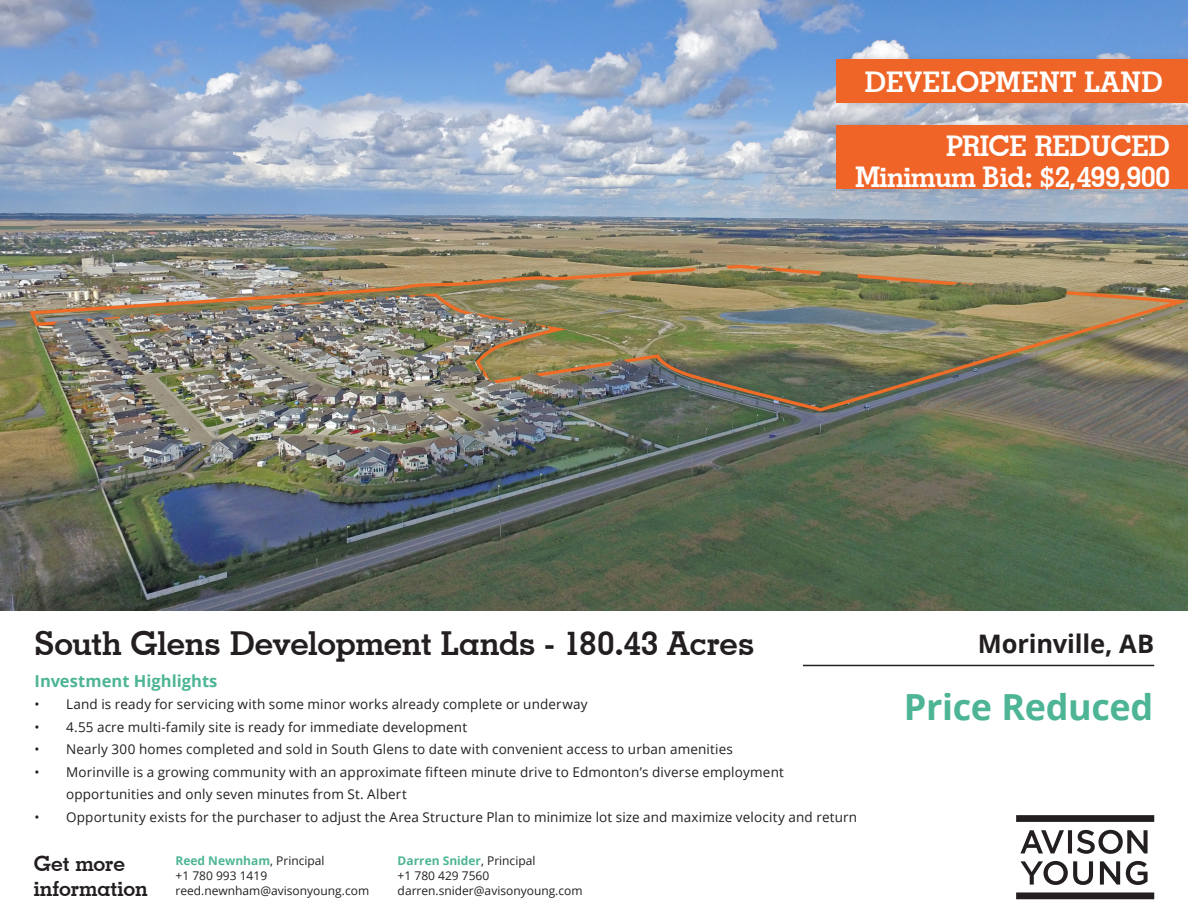
<style>
.page{position:relative;width:1188px;height:918px;background:#fff}
.page>*{position:absolute;margin:0;border:0;box-sizing:border-box;transform-origin:0 0}
.t1{font:700 36px "Open Sans";letter-spacing:-.01em;color:#4db595}
.t2{font:700 33px "Geometric Slab 703 BT";letter-spacing:-.01em;color:#231f20}
.t3{font:700 28.5px/30.9px "Geometric Slab 703 BT";letter-spacing:-.025em;color:#fff;text-align:right}
.t4{font:700 28.5px "Geometric Slab 703 BT";letter-spacing:.005em;color:#fff}
.t5{font:700 25.5px "Open Sans";letter-spacing:-.005em;color:#231f20}
.t6{font:700 21px/25.2px "Geometric Slab 703 BT";letter-spacing:-.01em;color:#231f20}
.t7{font:700 16.5px "Open Sans";color:#4db595}
.t8{font:13.5px/22.5px "Open Sans";letter-spacing:.01em;color:#231f20}
.t9{font:12px/15px "Open Sans";color:#231f20}
.t10{font:700 12px "Open Sans";color:#4db595}
.s1{font-weight:400;color:#231f20}
</style>
<div class="page">
<svg style="left:1016px;top:815px;width:138px;height:7px"></svg>
<svg style="left:1016px;top:892px;width:138px;height:7px"></svg>
<svg style="left:1020px;top:830px;width:128px;height:24px"></svg>
<svg style="left:1020px;top:861px;width:73px;height:24px"></svg>
<svg style="left:1100px;top:861px;width:20px;height:24px"></svg>
<svg style="left:1126px;top:861px;width:22px;height:24px"></svg>
<img style="left:1px;top:0;width:1187px;height:610px">
<hr style="left:803px;top:665px;width:351px;height:1px;background:#231f20">
<div style="left:836px;top:52px;width:352px;height:58px;background:#231f20;opacity:.15"></div>
<div style="left:837px;top:59px;width:351px;height:44px;background:#ef6528"></div>
<div style="left:836px;top:117px;width:352px;height:80px;background:#231f20;opacity:.15"></div>
<div style="left:837px;top:125px;width:351px;height:64px;background:#f06427"></div>
<p class="t4" style="left:865px;top:65px;width:299px">DEVELOPMENT LAND</p>
<p class="t3" style="left:855px;top:130px;width:317px">PRICE REDUCED<br>Minimum Bid: $2,499,900</p>
<p class="t2" style="left:34px;top:623px;width:722px">South Glens Development Lands - 180.43 Acres</p>
<p class="t7" style="left:35px;top:669px;width:184px">Investment Highlights</p>
<p class="t8" style="left:35px;top:693px;width:555px">• Land is ready for servicing with some minor works already complete or underway</p>
<p class="t8" style="left:35px;top:715px;width:434px">• 4.55 acre multi-family site is ready for immediate development</p>
<p class="t8" style="left:35px;top:738px;width:700px">• Nearly 300 homes completed and sold in South Glens to date with convenient access to urban amenities</p>
<p class="t8" style="left:66px;top:760px;width:719px;text-indent:-31px">• Morinville is a growing community with an approximate fifteen minute drive to Edmonton’s diverse employment opportunities and only seven minutes from St. Albert</p>
<p class="t8" style="left:35px;top:805px;width:824px">• Opportunity exists for the purchaser to adjust the Area Structure Plan to minimize lot size and maximize velocity and return</p>
<p class="t6" style="left:34px;top:851px;width:115px">Get more information</p>
<p class="t10" style="left:176px;top:852px;width:151px">Reed Newnham<span class="s1">, Principal</span></p>
<p class="t9" style="left:176px;top:867px;width:195px">+1 780 993 1419 reed.newnham@avisonyoung.com</p>
<p class="t10" style="left:398px;top:852px;width:139px">Darren Snider<span class="s1">, Principal</span></p>
<p class="t9" style="left:398px;top:867px;width:186px">+1 780 429 7560 darren.snider@avisonyoung.com</p>
<p class="t5" style="left:978px;top:625px;width:178px">Morinville, AB</p>
<p class="t1" style="left:904px;top:682px;width:251px">Price Reduced</p>
</div>
